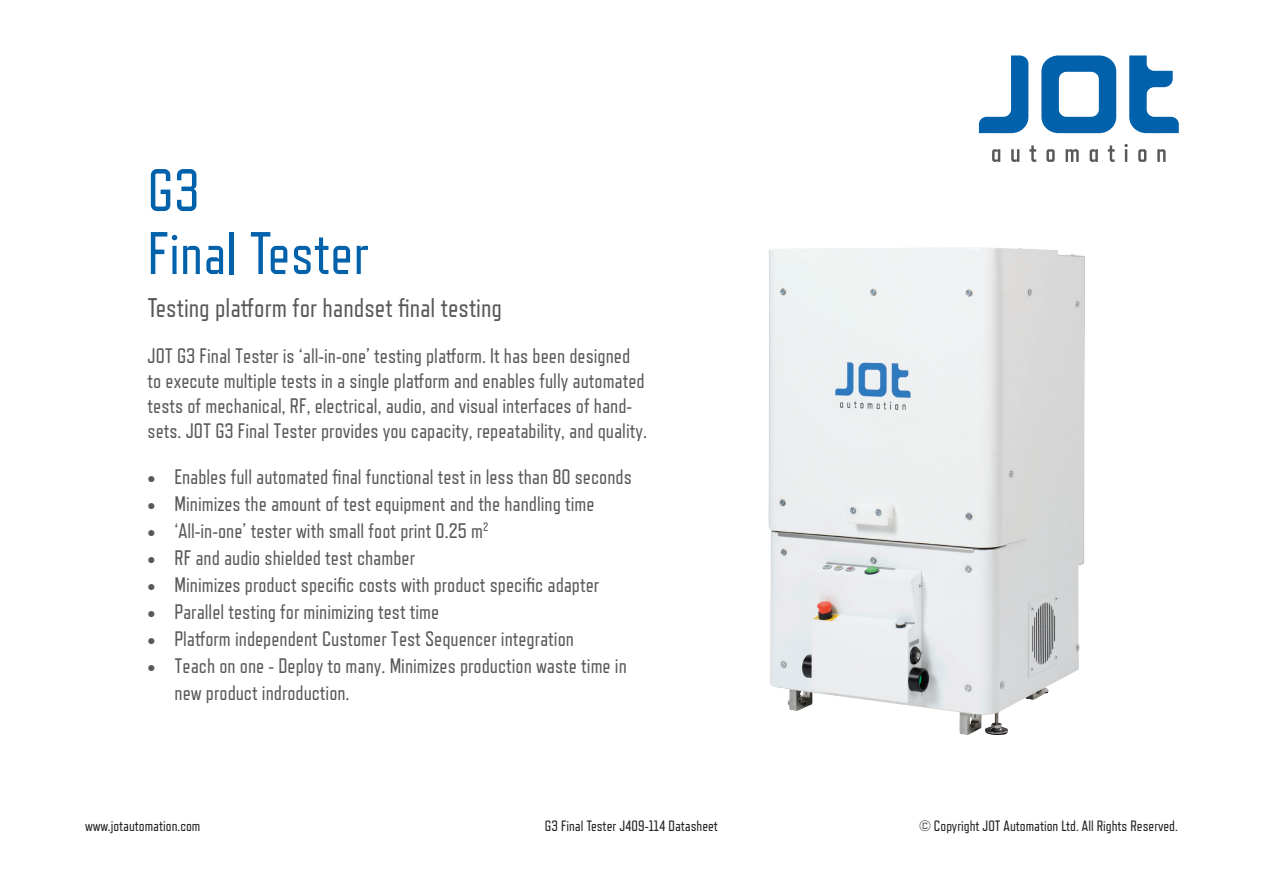
<style>
.page{position:relative;width:1263px;height:893px;background:#fff}
.page>*{position:absolute;margin:0;border:0;box-sizing:border-box;transform-origin:0 0}
.t1{font:60px/63px "Refrigerator Deluxe";color:#0161aa}
.t2{font:27px "Refrigerator Deluxe";color:#57585a}
.t3{font:21px/25.2px "Refrigerator Deluxe";color:#57585a}
.t4{font:15px "Refrigerator Deluxe";color:#231f20}
</style>
<div class="page">
<svg style="left:979px;top:55px;width:49px;height:78px"></svg>
<svg style="left:1041px;top:55px;width:75px;height:78px"></svg>
<svg style="left:1129px;top:55px;width:50px;height:78px"></svg>
<svg style="left:992px;top:149px;width:8px;height:13px"></svg>
<svg style="left:1011px;top:149px;width:8px;height:13px"></svg>
<svg style="left:1029px;top:145px;width:7px;height:17px"></svg>
<svg style="left:1046px;top:149px;width:9px;height:13px"></svg>
<svg style="left:1065px;top:149px;width:14px;height:13px"></svg>
<svg style="left:1090px;top:149px;width:8px;height:13px"></svg>
<svg style="left:1108px;top:145px;width:7px;height:17px"></svg>
<svg style="left:1124px;top:144px;width:4px;height:18px"></svg>
<svg style="left:1138px;top:149px;width:8px;height:13px"></svg>
<svg style="left:1157px;top:149px;width:8px;height:13px"></svg>
<img style="left:768px;top:247px;width:317px;height:488px">
<h1 class="t1" style="left:148px;top:159px;width:223px">G3<br>Final Tester</h1>
<p class="t2" style="left:148px;top:292px;width:356px">Testing platform for handset final testing</p>
<p class="t3" style="left:148px;top:343px;width:501px">JOT G3 Final Tester is ‘all-in-one’ testing platform. It has been designed to execute multiple tests in a single platform and enables fully automated tests of mechanical, RF, electrical, audio, and visual interfaces of hand&shy;sets. JOT G3 Final Tester provides you capacity, repeatability, and quality.</p>
<p class="t3" style="left:148px;top:464px;width:486px">• Enables full automated final functional test in less than 80 seconds</p>
<p class="t3" style="left:148px;top:491px;width:448px">• Minimizes the amount of test equipment and the handling time</p>
<p class="t3" style="left:148px;top:518px;width:342px">• ‘All-in-one’ tester with small foot print 0.25 m<sup>2</sup></p>
<p class="t3" style="left:148px;top:545px;width:269px">• RF and audio shielded test chamber</p>
<p class="t3" style="left:148px;top:572px;width:453px">• Minimizes product specific costs with product specific adapter</p>
<p class="t3" style="left:148px;top:599px;width:293px">• Parallel testing for minimizing test time</p>
<p class="t3" style="left:148px;top:626px;width:428px">• Platform independent Customer Test Sequencer integration</p>
<p class="t3" style="left:175px;top:652px;width:454px;line-height:27px;text-indent:-27px">• Teach on one - Deploy to many. Minimizes production waste time in new product indroduction.</p>
<p class="t4" style="left:85px;top:817px;width:117px">www.jotautomation.com</p>
<p class="t4" style="left:545px;top:817px;width:175px">G3 Final Tester J409-114 Datasheet</p>
<p class="t4" style="left:919px;top:817px;width:260px">© Copyright JOT Automation Ltd. All Rights Reserved.</p>
</div>
